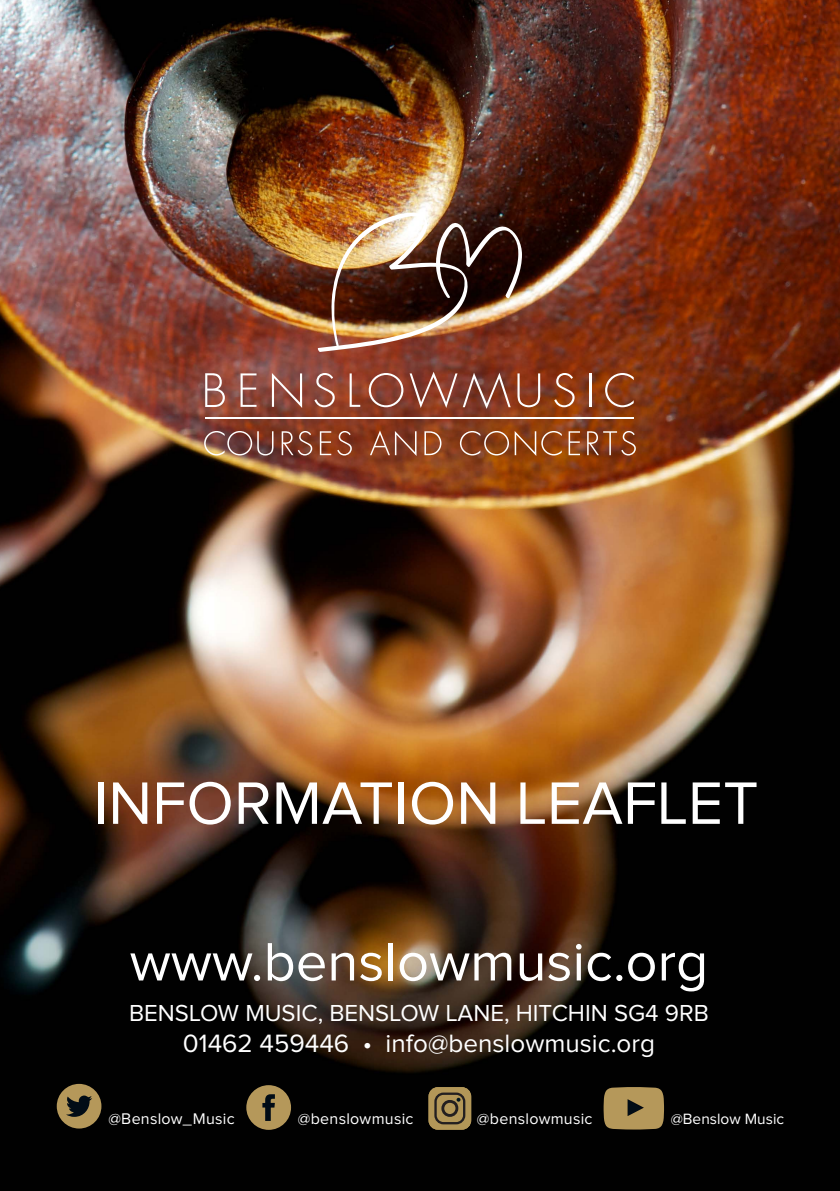
<style>
.page{position:relative;width:840px;height:1191px;background:#fff}
.page>*{position:absolute;margin:0;border:0;box-sizing:border-box;transform-origin:0 0}
.t1{font:62px "Proxima Nova";color:#fff}
.t2{font:56px "Proxima Nova";color:#fff}
.t3{font:26px "Proxima Nova";color:#fff}
.t4{font:24px "Proxima Nova";color:#fff}
.t5{font:16px "Proxima Nova";letter-spacing:.015em;color:#fff}
.t6{font:15.4px "Proxima Nova";color:#fff}
</style>
<div class="page">
<img style="left:0;top:0;width:839px;height:1191px">
<div style="left:246px;top:1085px;width:45px;height:44px;background:#b5985a;border-radius:50%"></div>
<svg style="left:262px;top:1094px;width:13px;height:27px"></svg>
<div style="left:57px;top:1083px;width:44px;height:45px;background:#b5985a;border-radius:50%"></div>
<svg style="left:66px;top:1095px;width:26px;height:21px"></svg>
<svg style="left:428px;top:1087px;width:43px;height:42px;background:#8c7748"></svg>
<svg style="left:603px;top:1087px;width:60px;height:42px;background:#a28851"></svg>
<svg style="left:204px;top:431px;width:69px;height:24px;background:#8b5f56"></svg>
<svg style="left:281px;top:431px;width:31px;height:24px"></svg>
<svg style="left:319px;top:431px;width:12px;height:24px"></svg>
<svg style="left:337px;top:431px;width:14px;height:24px"></svg>
<svg style="left:370px;top:430px;width:46px;height:26px"></svg>
<svg style="left:424px;top:431px;width:17px;height:24px"></svg>
<svg style="left:459px;top:431px;width:49px;height:24px"></svg>
<svg style="left:514px;top:431px;width:47px;height:25px"></svg>
<svg style="left:568px;top:431px;width:11px;height:24px"></svg>
<svg style="left:586px;top:431px;width:49px;height:24px"></svg>
<img style="left:317px;top:213px;width:204px;height:139px">
<svg style="left:240px;top:373px;width:16px;height:34px"></svg>
<svg style="left:272px;top:373px;width:30px;height:35px"></svg>
<svg style="left:314px;top:373px;width:20px;height:34px"></svg>
<svg style="left:349px;top:373px;width:11px;height:34px"></svg>
<svg style="left:368px;top:373px;width:35px;height:34px"></svg>
<svg style="left:517px;top:373px;width:23px;height:34px"></svg>
<svg style="left:554px;top:373px;width:20px;height:34px"></svg>
<hr style="left:588px;top:373px;width:2px;height:34px;background:#fff">
<svg style="left:604px;top:373px;width:29px;height:34px"></svg>
<svg style="left:205px;top:373px;width:20px;height:34px"></svg>
<svg style="left:409px;top:372px;width:101px;height:37px;background:#925445"></svg>
<hr style="left:205px;top:417px;width:428px;height:2px;background:#fff">
<p class="t1" style="left:93px;top:768px;width:666px">INFORMATION LEAFLET</p>
<p class="t2" style="left:130px;top:930px;width:579px">www.benslowmusic.org</p>
<p class="t4" style="left:129px;top:999px;width:581px">BENSLOW MUSIC, BENSLOW LANE, HITCHIN SG4 9RB</p>
<p class="t3" style="left:183px;top:1028px;width:473px">01462 459446 • info@benslowmusic.org</p>
<p class="t5" style="left:108px;top:1110px;width:128px">@Benslow_Music</p>
<p class="t5" style="left:298px;top:1109px;width:117px">@benslowmusic</p>
<p class="t5" style="left:476px;top:1109px;width:117px">@benslowmusic</p>
<p class="t6" style="left:670px;top:1110px;width:115px">@Benslow Music</p>
</div>
